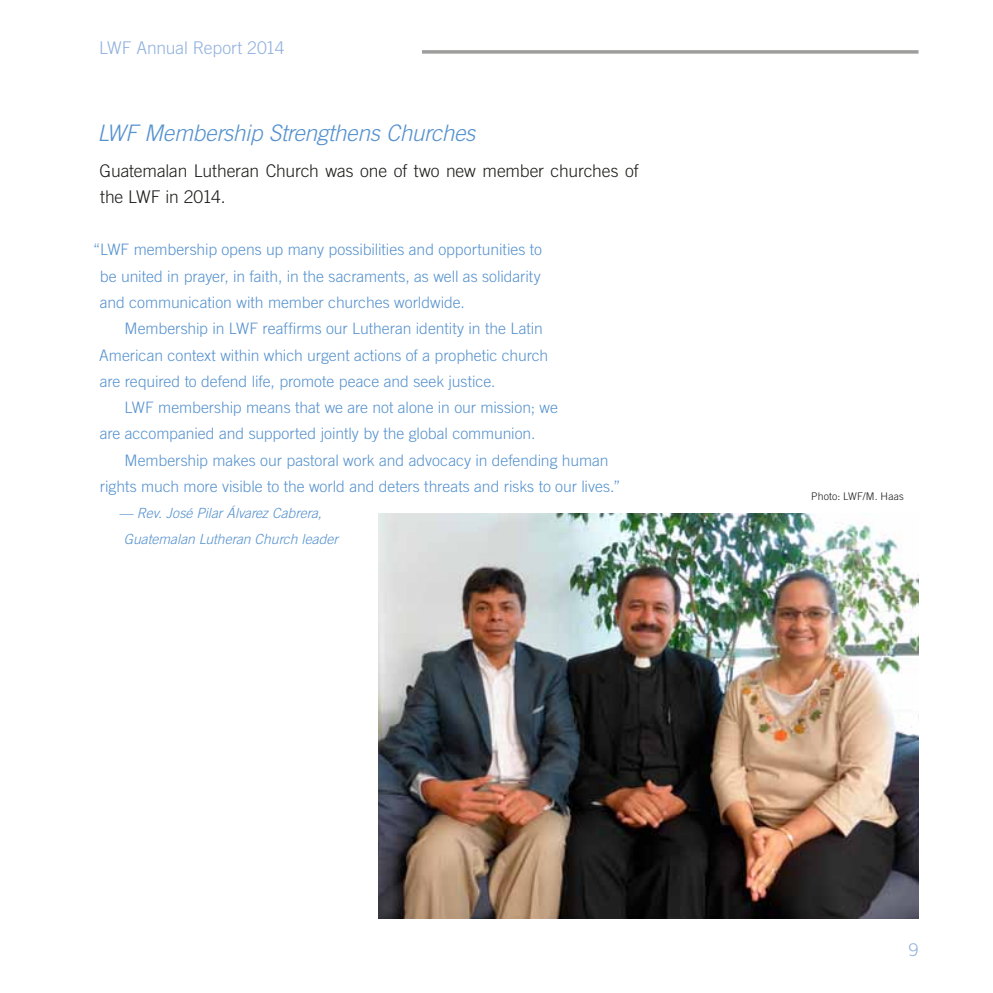
<style>
.page{position:relative;width:993px;height:993px;background:#fff}
.page>*{position:absolute;margin:0;border:0;box-sizing:border-box;transform-origin:0 0}
.t1{font:italic 300 22.75px "Trade Gothic LT Std";letter-spacing:-.015em;color:#5692ce}
.t2{font:300 17.5px/26.2px "Trade Gothic LT Std";letter-spacing:-.005em;color:#1d1d1b}
.t3{font:300 17.5px "Trade Gothic LT Std";letter-spacing:-.015em;color:#91b1de}
.t4{font:300 15.75px/26.2px "Trade Gothic LT Std";letter-spacing:-.005em;color:#5692ce}
.t5{font:italic 300 14px/26.2px "Trade Gothic LT Std";letter-spacing:-.005em;color:#5692ce}
.t6{font:300 10.5px "Trade Gothic LT Std";letter-spacing:.01em;color:#1d1d1b}
</style>
<div class="page">
<svg style="left:422px;top:50px;width:496px;height:4px;fill:#a4a4a3"></svg>
<img style="left:379px;top:513px;width:539px;height:405px">
<p class="t3" style="left:99px;top:37px;width:186px">LWF Annual Report 2014</p>
<h1 class="t1" style="left:97px;top:119px;width:379px">LWF Membership Strengthens Churches</h1>
<p class="t2" style="left:100px;top:157px;width:540px">Guatemalan Lutheran Church was one of two new member churches of the LWF in 2014.</p>
<p class="t4" style="left:100px;top:236px;width:444px;text-align:justify;text-indent:-7px">“LWF membership opens up many possibilities and opportunities to be united in prayer, in faith, in the sacraments, as well as solidarity and communication with member churches worldwide.</p>
<p class="t4" style="left:99px;top:315px;width:450px;text-indent:25px">Membership in LWF reaffirms our Lutheran identity in the Latin<br>American context within which urgent actions of a prophetic church are required to defend life, promote peace and seek justice.</p>
<p class="t4" style="left:100px;top:394px;width:459px;text-indent:25px">LWF membership means that we are not alone in our mission; we are accompanied and supported jointly by the global communion.</p>
<p class="t4" style="left:100px;top:446px;width:522px;text-indent:25px">Membership makes our pastoral work and advocacy in defending human rights much more visible to the world and deters threats and risks to our lives.”</p>
<p class="t5" style="left:124px;top:500px;width:216px;text-indent:-5px">— Rev. José Pilar Álvarez Cabrera,<br>Guatemalan Lutheran Church leader</p>
<p class="t6" style="left:810px;top:489px;width:94px">Photo: LWF/M. Haas</p>
<p class="t3" style="left:908px;top:939px;width:11px">9</p>
</div>
